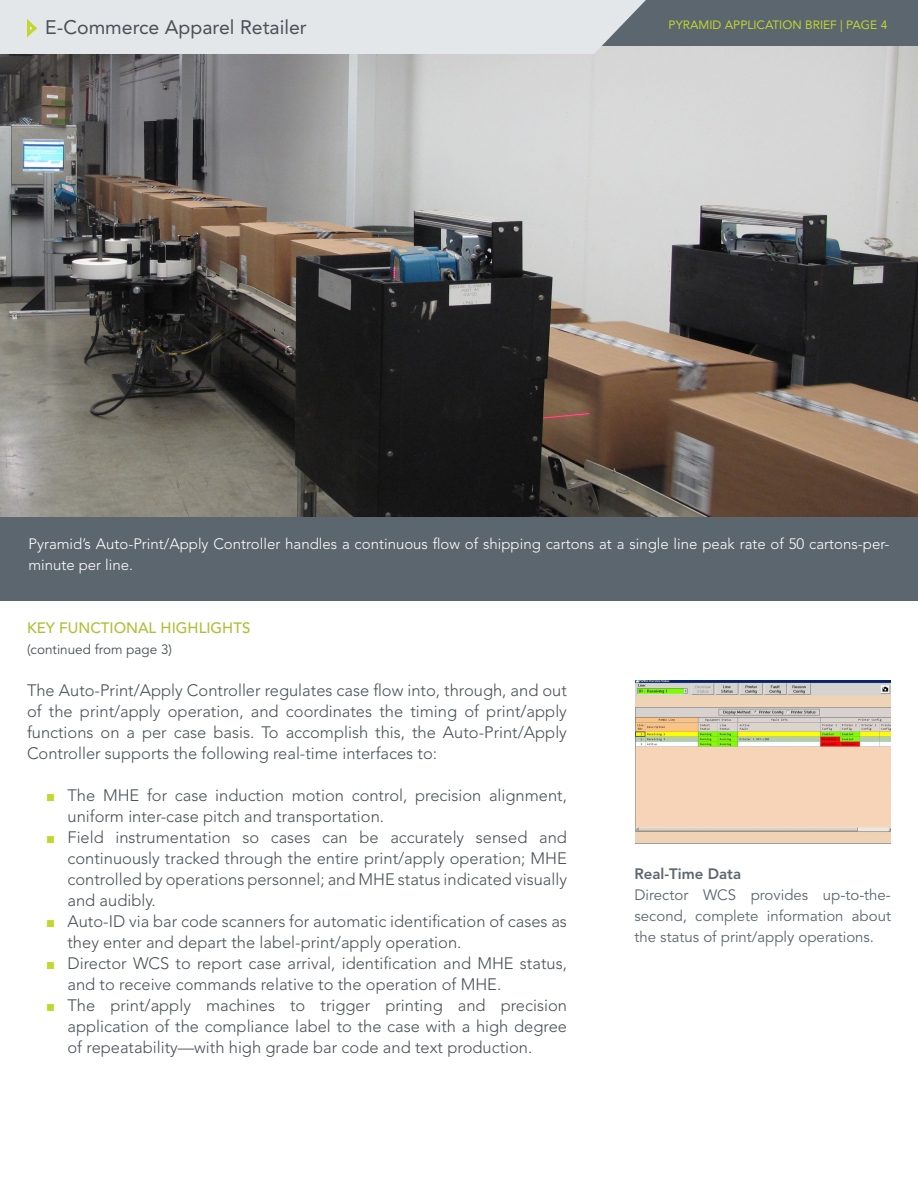
<style>
.page{position:relative;width:918px;height:1188px;background:#fff}
.page>*{position:absolute;margin:0;border:0;box-sizing:border-box;transform-origin:0 0}
.t1{font:19.5px "Avenir LT Std";color:#495056}
.MFS_Paragraph_Style{font:300 16.5px/21px "Avenir LT Std";color:#495056;text-align:justify}
.MFS_Paragraph_Style-2{font:300 15px/21px "Avenir LT Std";color:#fff}
.MFS_Paragraph_Style-3{font:15px/21px "Avenir LT Std";color:#5c666f;text-align:justify}
.MFS_Paragraph_Style-4{font:500 15px "Avenir LT Std";color:#aebf37}
.Bullet_Long_Text{font:800 15px "Avenir LT Std";color:#5c666f}
.MFS_Paragraph_Style-5{font:13.5px "Avenir LT Std";color:#495056}
.t2{font:12px "Avenir LT Std";color:#c1d72f}
.s1{font-family:"Arial Narrow";font-weight:400;font-size:15px;color:#c1d72f}
</style>
<div class="page">
<img style="left:0;top:46px;width:918px;height:471px">
<div style="left:594px;top:0;width:324px;height:46px;background:#5c666f"></div>
<div style="left:0;top:0;width:646px;height:54px;background:#e4e7ea"></div>
<div style="left:0;top:517px;width:918px;height:83px;background:#5c666f"></div>
<img style="left:635px;top:680px;width:256px;height:163px">
<p class="t1" style="left:45px;top:16px;width:263px">E-Commerce Apparel Retailer</p>
<p class="t2" style="left:669px;top:18px;width:220px">PYRAMID APPLICATION BRIEF | PAGE 4</p>
<p class="MFS_Paragraph_Style-2" style="left:28px;top:534px;width:863px">Pyramid’s Auto-Print/Apply Controller handles a continuous flow of shipping cartons at a single line peak rate of 50 cartons-per&shy;minute per line.</p>
<p class="MFS_Paragraph_Style-4" style="left:27px;top:619px;width:225px">KEY FUNCTIONAL HIGHLIGHTS</p>
<p class="MFS_Paragraph_Style-5" style="left:27px;top:641px;width:147px">(continued from page 3)</p>
<p class="MFS_Paragraph_Style" style="left:27px;top:680px;width:541px">The Auto-Print/Apply Controller regulates case flow into, through, and out of the print/apply operation, and coordinates the timing of print/apply functions on a per case basis. To accomplish this, the Auto-Print/Apply Controller supports the following real-time interfaces to:</p>
<p class="MFS_Paragraph_Style" style="left:68px;top:785px;width:501px;text-indent:-20px"><span class="s1">■</span> The MHE for case induction motion control, precision alignment, uniform inter-case pitch and transportation.</p>
<p class="MFS_Paragraph_Style" style="left:68px;top:827px;width:501px;text-indent:-20px"><span class="s1">■</span> Field instrumentation so cases can be accurately sensed and continuously tracked through the entire print/apply operation; MHE controlled by operations personnel; and MHE status indicated visually and audibly.</p>
<p class="MFS_Paragraph_Style" style="left:68px;top:911px;width:501px;text-indent:-20px"><span class="s1">■</span> Auto-ID via bar code scanners for automatic identification of cases as they enter and depart the label-print/apply operation.</p>
<p class="MFS_Paragraph_Style" style="left:68px;top:953px;width:501px;text-indent:-20px"><span class="s1">■</span> Director WCS to report case arrival, identification and MHE status, and to receive commands relative to the operation of MHE.</p>
<p class="MFS_Paragraph_Style" style="left:68px;top:995px;width:501px;text-indent:-20px"><span class="s1">■</span> The print/apply machines to trigger printing and precision application of the compliance label to the case with a high degree of repeatability—with high grade bar code and text production.</p>
<p class="Bullet_Long_Text" style="left:634px;top:865px;width:108px">Real-Time Data</p>
<p class="MFS_Paragraph_Style-3" style="left:634px;top:884px;width:258px">Director WCS provides up-to-the&shy;second, complete information about the status of print/apply operations.</p>
</div>
